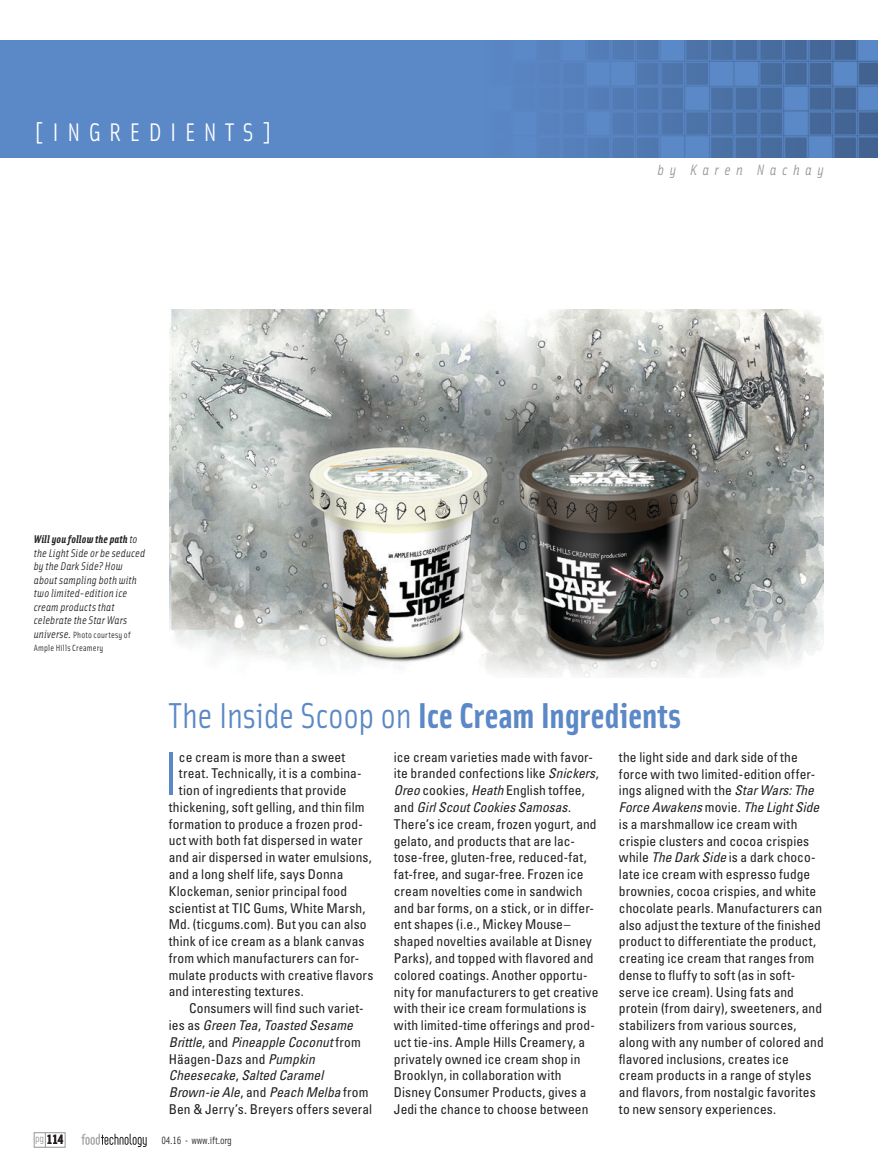
<style>
.page{position:relative;width:878px;height:1175px;background:#fff}
.page>*{position:absolute;margin:0;border:0;box-sizing:border-box;transform-origin:0 0}
.t1{font:62.1px "Solex Regular Lining";color:#5b88c6}
.t2{font:36px "Solex Bold Lining";letter-spacing:-.005em;color:#5b88c6}
.t3{font:25.5px "Solex Regular Lining";letter-spacing:.33em;color:#fff}
.t4{font:italic 15px "Solex Regular Lining";letter-spacing:.37em;color:#949698}
.t5{font:condensed 13.5px/16.8px "Univers LT Std";letter-spacing:.005em;color:#231f20}
.t6{font:italic condensed 13.5px "Univers LT Std";color:#231f20}
.t7{font:13.5px "Solex Bold Lining";color:#231f20}
.t8{font:italic 11.25px/13.5px "Solex Regular Lining";letter-spacing:.015em;color:#231f20}
.t9{font:italic 11.25px "Solex Bold Lining";letter-spacing:.015em;color:#231f20}
.t10{font:10.5px "Solex Regular Lining";letter-spacing:-.02em;color:#231f20}
.t11{font:9px/13.5px "Solex Regular Lining";letter-spacing:.025em;color:#231f20}
.s1{font-family:"Solex Regular Lining"}
.s2{font-style:italic;font-size:11.25px}
.s3{font-style:italic}
.s4{font-style:normal}
.s5{color:#949698}
</style>
<div class="page">
<div style="left:34px;top:1132px;width:31px;height:15px;border:1px solid #949698"></div>
<svg style="left:81px;top:1133px;width:66px;height:14px"></svg>
<div style="left:0;top:40px;width:878px;height:118px;background:#5b88c6"></div>
<img style="left:564px;top:40px;width:314px;height:118px">
<img style="left:169px;top:309px;width:655px;height:368px">
<h3 class="t3" style="left:34px;top:116px;width:240px">[INGREDIENTS]</h3>
<p class="t9" style="left:34px;top:532px;width:105px">Will you follow the path <span class="s1">to</span></p>
<p class="t8" style="left:34px;top:546px;width:113px">the Light Side or be seduced by the Dark Side? How about sampling both with two limited-edition ice cream products that celebrate the Star Wars</p>
<p class="t11" style="left:34px;top:627px;width:98px"><span class="s2">universe.</span> Photo courtesy of<br>Ample Hills Creamery</p>
<p class="t4" style="left:657px;top:160px;width:168px">by Karen Nachay</p>
<h2 class="t2" style="left:169px;top:692px;width:513px"><span class="s1">The Inside Scoop on</span> Ice Cream Ingredients</h2>
<h1 class="t1" style="left:163px;top:734px;width:17px">I</h1>
<p class="t5" style="left:179px;top:748px;width:168px">ce cream is more than a sweet</p>
<p class="t5" style="left:394px;top:748px;width:206px">ice cream varieties made with favor&shy;ite branded confections like <span class="s3">Snickers</span>, <span class="s3">Oreo</span> cookies, <span class="s3">Heath</span> English toffee, and <span class="s3">Girl Scout Cookies Samosas</span>.<br>There’s ice cream, frozen yogurt, and gelato, and products that are lac&shy;tose-free, gluten-free, reduced-fat, fat-free, and sugar-free. Frozen ice cream novelties come in sandwich and bar forms, on a stick, or in differ&shy;ent shapes (i.e., Mickey Mouse– shaped novelties available at Disney Parks), and topped with flavored and colored coatings. Another opportu&shy;nity for manufacturers to get creative with their ice cream formulations is with limited-time offerings and prod&shy;uct tie-ins. Ample Hills Creamery, a privately owned ice cream shop in Brooklyn, in collaboration with Disney Consumer Products, gives a Jedi the chance to choose between</p>
<p class="t5" style="left:619px;top:748px;width:206px">the light side and dark side of the force with two limited-edition offer&shy;ings aligned with the <span class="s3">Star Wars: The Force Awakens</span> movie. <span class="s3">The Light Side </span>is a marshmallow ice cream with crispie clusters and cocoa crispies while <span class="s3">The Dark Side</span> is a dark choco&shy;late ice cream with espresso fudge brownies, cocoa crispies, and white chocolate pearls. Manufacturers can also adjust the texture of the finished product to differentiate the product, creating ice cream that ranges from dense to fluffy to soft (as in soft&shy;serve ice cream). Using fats and protein (from dairy), sweeteners, and stabilizers from various sources, along with any number of colored and flavored inclusions, creates ice cream products in a range of styles and flavors, from nostalgic favorites to new sensory experiences.</p>
<p class="t5" style="left:179px;top:765px;width:184px">treat. Technically, it is a combina-</p>
<p class="t5" style="left:179px;top:781px;width:169px">tion of ingredients that provide</p>
<p class="t5" style="left:169px;top:798px;width:197px">thickening, soft gelling, and thin film</p>
<p class="t5" style="left:169px;top:815px;width:195px">formation to produce a frozen prod-</p>
<p class="t5" style="left:169px;top:832px;width:195px">uct with both fat dispersed in water</p>
<p class="t5" style="left:169px;top:848px;width:204px">and air dispersed in water emulsions,</p>
<p class="t5" style="left:169px;top:865px;width:176px">and a long shelf life, says Donna</p>
<p class="t5" style="left:169px;top:882px;width:180px">Klockeman, senior principal food</p>
<p class="t5" style="left:169px;top:899px;width:198px">scientist at TIC Gums, White Marsh,</p>
<p class="t5" style="left:169px;top:916px;width:199px">Md. (ticgums.com). But you can also</p>
<p class="t5" style="left:169px;top:932px;width:197px">think of ice cream as a blank canvas</p>
<p class="t5" style="left:169px;top:949px;width:192px">from which manufacturers can for-</p>
<p class="t5" style="left:169px;top:966px;width:206px">mulate products with creative flavors</p>
<p class="t5" style="left:169px;top:983px;width:136px">and interesting textures.</p>
<p class="t5" style="left:189px;top:999px;width:176px">Consumers will find such variet-</p>
<p class="t6" style="left:169px;top:1016px;width:186px"><span class="s4">ies as</span> Green Tea<span class="s4">,</span> Toasted Sesame</p>
<p class="t6" style="left:169px;top:1033px;width:193px">Brittle<span class="s4">, and</span> Pineapple Coconut <span class="s4">from</span></p>
<p class="t5" style="left:169px;top:1050px;width:147px">Häagen-Dazs and <span class="s3">Pumpkin</span></p>
<p class="t6" style="left:169px;top:1066px;width:156px">Cheesecake<span class="s4">,</span> Salted Caramel</p>
<p class="t6" style="left:169px;top:1083px;width:201px">Brown-ie Ale<span class="s4">, and</span> Peach Melba <span class="s4">from</span></p>
<p class="t5" style="left:169px;top:1100px;width:205px">Ben &amp; Jerry’s. Breyers offers several</p>
<p class="t7" style="left:35px;top:1130px;width:30px"><sup>pg</sup> 114</p>
<p class="t10" style="left:161px;top:1133px;width:72px">04.16 <span class="s5">•</span> www.ift.org</p>
</div>
